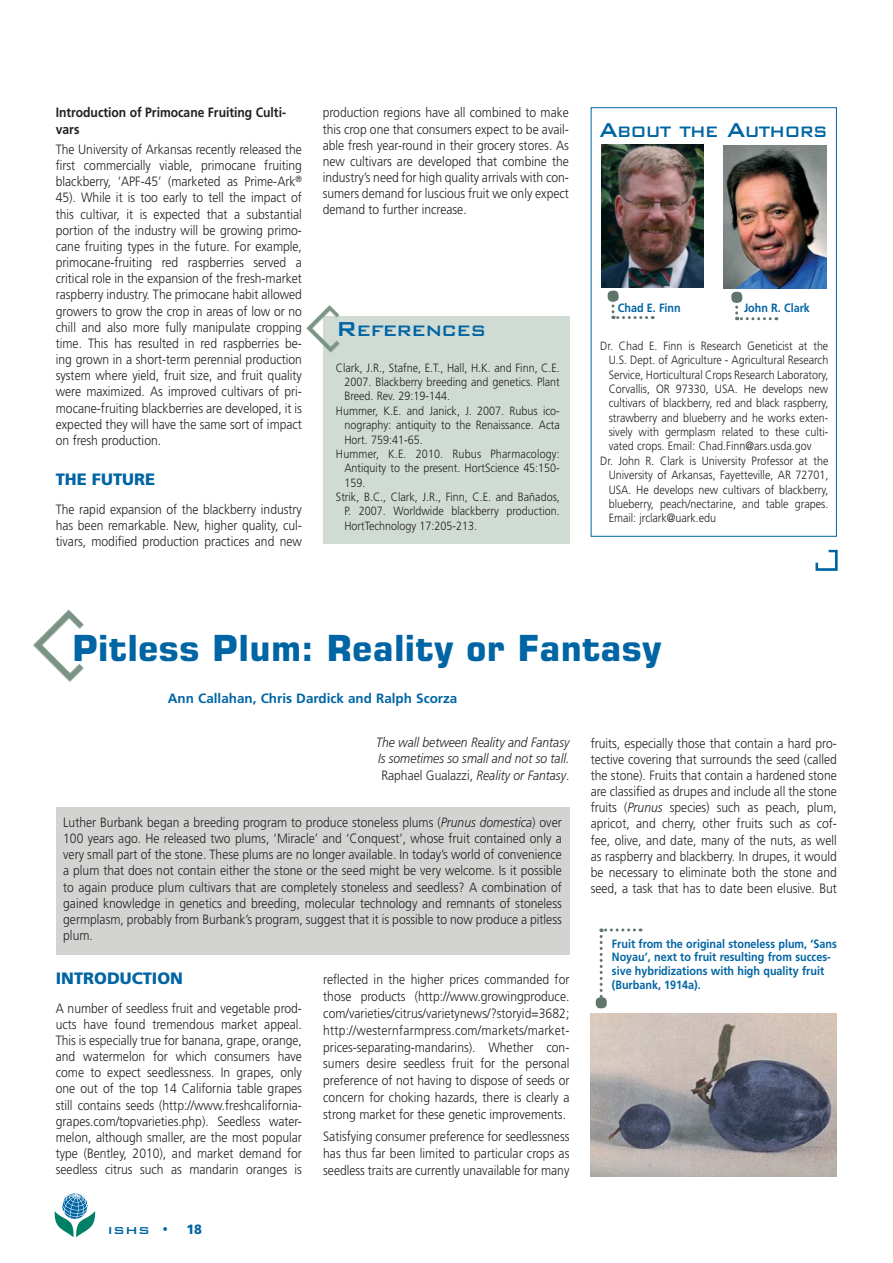
<style>
.page{position:relative;width:893px;height:1263px;background:#fff}
.page>*{position:absolute;margin:0;border:0;box-sizing:border-box;transform-origin:0 0}
.t1{font:700 36px "Square 721 BT";color:#0065a4}
.t2{font:500 20.25px "Bank Gothic BT";letter-spacing:-.065em;color:#0065a4;scale:.91 1}
.t3{font:500 20.25px "Bank Gothic BT";letter-spacing:-.065em;color:#0065a4}
.t4{font:900 16.5px "Frutiger LT Std";color:#0065a4}
.t5{font:300 13.5px/16.2px "Frutiger LT Std";color:#231f20;text-align:justify;scale:.9 1}
.t6{font:italic 300 13.5px/16.2px "Frutiger LT Std";color:#231f20;text-align:justify;scale:.9 1}
.t7{font:700 13.5px/16.2px "Frutiger LT Std";color:#231f20;scale:.9 1}
.t8{font:700 13.5px "Frutiger LT Std";color:#0065a4}
.t9{font:500 13.5px "Bank Gothic BT";color:#0065a4;scale:1.09 1}
.t10{font:900 13.5px "Frutiger LT Std";color:#0065a4;scale:.95 1}
.t11{font:300 12px "Frutiger LT Std";color:#231f20;scale:.9 1}
.t12{font:700 12px/13.8px "Frutiger LT Std";color:#0065a4;scale:.9 1}
.s1{font-size:27px}
.s2{font-style:normal}
.s3{font-style:italic}
</style>
<div class="page">
<svg style="left:54px;top:1193px;width:41px;height:44px"></svg>
<div style="left:56px;top:808px;width:513px;height:147px;background:#d3d4d2"></div>
<img style="left:33px;top:609px;width:51px;height:73px">
<img style="left:815px;top:550px;width:23px;height:21px">
<div style="left:591px;top:107px;width:246px;height:430px;border:1px solid #0065a4"></div>
<img style="left:602px;top:145px;width:102px;height:142px">
<svg style="left:611px;top:304px;width:42px;height:15px"></svg>
<div style="left:608px;top:291px;width:11px;height:11px;background:#61766b;border-radius:4px"></div>
<img style="left:724px;top:146px;width:102px;height:142px">
<svg style="left:735px;top:295px;width:35px;height:25px"></svg>
<div style="left:731px;top:292px;width:11px;height:11px;background:#61766b;border-radius:4px"></div>
<div style="left:323px;top:317px;width:246px;height:227px;background:#d0dbd4"></div>
<img style="left:306px;top:305px;width:50px;height:48px">
<img style="left:591px;top:1013px;width:246px;height:164px">
<svg style="left:600px;top:928px;width:34px;height:69px"></svg>
<div style="left:596px;top:997px;width:11px;height:11px;background:#61766b;border-radius:4px"></div>
<p class="t7" style="left:56px;top:105px;width:257px">Introduction of Primocane Fruiting Culti&shy;vars</p>
<p class="t5" style="left:56px;top:142px;width:275px">The University of Arkansas recently released the first commercially viable, primocane fruiting blackberry, ‘APF-45’ (marketed as Prime-Ark<sup>® </sup>45). While it is too early to tell the impact of this cultivar, it is expected that a substantial portion of the industry will be growing primo&shy;cane fruiting types in the future. For example, primocane-fruiting red raspberries served a critical role in the expansion of the fresh-market raspberry industry. The primocane habit allowed growers to grow the crop in areas of low or no chill and also more fully manipulate cropping time. This has resulted in red raspberries be&shy;ing grown in a short-term perennial production system where yield, fruit size, and fruit quality were maximized. As improved cultivars of pri&shy;mocane-fruiting blackberries are developed, it is expected they will have the same sort of impact on fresh production.</p>
<p class="t4" style="left:56px;top:472px;width:101px">THE FUTURE</p>
<p class="t5" style="left:56px;top:502px;width:275px">The rapid expansion of the blackberry industry has been remarkable. New, higher quality, cul&shy;tivars, modified production practices and new</p>
<p class="t5" style="left:323px;top:105px;width:275px">production regions have all combined to make this crop one that consumers expect to be avail&shy;able fresh year-round in their grocery stores. As new cultivars are developed that combine the industry’s need for high quality arrivals with con&shy;sumers demand for luscious fruit we only expect demand to further increase.</p>
<h2 class="t3" style="left:336px;top:317px;width:152px"><span class="s1">R</span>EFERENCES</h2>
<p class="t11" style="left:336px;top:362px;width:250px">Clark, J.R., Stafne, E.T., Hall, H.K. and Finn, C.E.</p>
<p class="t11" style="left:344px;top:377px;width:241px">2007. Blackberry breeding and genetics. Plant</p>
<p class="t11" style="left:344px;top:391px;width:119px">Breed. Rev. 29:19-144.</p>
<p class="t11" style="left:336px;top:406px;width:250px">Hummer, K.E. and Janick, J. 2007. Rubus ico-</p>
<p class="t11" style="left:344px;top:420px;width:241px">nography: antiquity to the Renaissance. Acta</p>
<p class="t11" style="left:344px;top:434px;width:88px">Hort. 759:41-65.</p>
<p class="t11" style="left:336px;top:449px;width:250px">Hummer, K.E. 2010. Rubus Pharmacology:</p>
<p class="t11" style="left:344px;top:463px;width:241px">Antiquity to the present. HortScience 45:150-</p>
<p class="t11" style="left:344px;top:477px;width:25px">159.</p>
<p class="t11" style="left:336px;top:492px;width:250px">Strik, B.C., Clark, J.R., Finn, C.E. and Bañados,</p>
<p class="t11" style="left:344px;top:506px;width:241px">P. 2007. Worldwide blackberry production.</p>
<p class="t11" style="left:344px;top:521px;width:149px">HortTechnology 17:205-213.</p>
<h2 class="t2" style="left:599px;top:119px;width:253px"><span class="s1">A</span>BOUT THE <span class="s1">A</span>UTHORS</h2>
<p class="t12" style="left:618px;top:301px;width:71px">Chad E. Finn</p>
<p class="t11" style="left:600px;top:341px;width:255px">Dr. Chad E. Finn is Research Geneticist at the</p>
<p class="t11" style="left:609px;top:355px;width:246px">U.S. Dept. of Agriculture - Agricultural Research</p>
<p class="t11" style="left:609px;top:369px;width:246px">Service, Horticultural Crops Research Laboratory,</p>
<p class="t11" style="left:609px;top:384px;width:246px">Corvallis, OR 97330, USA. He develops new</p>
<p class="t11" style="left:609px;top:398px;width:246px">cultivars of blackberry, red and black raspberry,</p>
<p class="t11" style="left:609px;top:412px;width:246px">strawberry and blueberry and he works exten-</p>
<p class="t11" style="left:609px;top:427px;width:246px">sively with germplasm related to these culti-</p>
<p class="t11" style="left:609px;top:441px;width:227px">vated crops. Email: Chad.Finn@ars.usda.gov</p>
<p class="t11" style="left:600px;top:456px;width:255px">Dr. John R. Clark is University Professor at the</p>
<p class="t11" style="left:609px;top:470px;width:246px">University of Arkansas, Fayetteville, AR 72701,</p>
<p class="t11" style="left:609px;top:484px;width:246px">USA. He develops new cultivars of blackberry,</p>
<p class="t11" style="left:609px;top:499px;width:246px">blueberry, peach/nectarine, and table grapes.</p>
<p class="t11" style="left:609px;top:513px;width:121px">Email: jrclark@uark.edu</p>
<p class="t12" style="left:744px;top:302px;width:75px">John R. Clark</p>
<h1 class="t1" style="left:72px;top:635px;width:591px">Pitless Plum: Reality or Fantasy</h1>
<p class="t8" style="left:168px;top:692px;width:291px">Ann Callahan, Chris Dardick and Ralph Scorza</p>
<p class="t6" style="left:376px;top:735px;width:216px">The wall between Reality and Fantasy Is sometimes so small and not so tall.<br><span class="s2">Raphael Gualazzi,</span> Reality or Fantasy<span class="s2">.</span></p>
<p class="t5" style="left:63px;top:815px;width:555px">Luther Burbank began a breeding program to produce stoneless plums (<span class="s3">Prunus domestica</span>) over 100 years ago. He released two plums, ‘Miracle’ and ‘Conquest’, whose fruit contained only a very small part of the stone. These plums are no longer available. In today’s world of convenience a plum that does not contain either the stone or the seed might be very welcome. Is it possible to again produce plum cultivars that are completely stoneless and seedless? A combination of gained knowledge in genetics and breeding, molecular technology and remnants of stoneless germplasm, probably from Burbank’s program, suggest that it is possible to now produce a pitless plum.</p>
<p class="t4" style="left:56px;top:971px;width:129px">INTRODUCTION</p>
<p class="t5" style="left:56px;top:1000px;width:275px">A number of seedless fruit and vegetable prod&shy;ucts have found tremendous market appeal.<br>This is especially true for banana, grape, orange, and watermelon for which consumers have come to expect seedlessness. In grapes, only one out of the top 14 California table grapes still contains seeds (http://www.freshcalifornia&shy;grapes.com/topvarieties.php). Seedless water&shy;melon, although smaller, are the most popular type (Bentley, 2010), and market demand for seedless citrus such as mandarin oranges is</p>
<p class="t5" style="left:323px;top:971px;width:275px;line-height:17px">reflected in the higher prices commanded for those products (http://www.growingproduce. com/varieties/citrus/varietynews/?storyid=3682; http://westernfarmpress.com/markets/market&shy;prices-separating-mandarins). Whether con&shy;sumers desire seedless fruit for the personal preference of not having to dispose of seeds or concern for choking hazards, there is clearly a strong market for these genetic improvements.</p>
<p class="t5" style="left:323px;top:1128px;width:275px;line-height:17px">Satisfying consumer preference for seedlessness has thus far been limited to particular crops as seedless traits are currently unavailable for many</p>
<p class="t9" style="left:107px;top:1221px;width:58px">ISHS •</p>
<p class="t10" style="left:186px;top:1223px;width:18px">18</p>
<p class="t5" style="left:591px;top:735px;width:275px">fruits, especially those that contain a hard pro&shy;tective covering that surrounds the seed (called the stone). Fruits that contain a hardened stone are classified as drupes and include all the stone fruits (<span class="s3">Prunus</span> species) such as peach, plum, apricot, and cherry, other fruits such as cof&shy;fee, olive, and date, many of the nuts, as well as raspberry and blackberry. In drupes, it would be necessary to eliminate both the stone and seed, a task that has to date been elusive. But</p>
<p class="t12" style="left:612px;top:937px;width:251px">Fruit from the original stoneless plum, ‘Sans Noyau’, next to fruit resulting from succes&shy;sive hybridizations with high quality fruit (Burbank, 1914a).</p>
</div>
